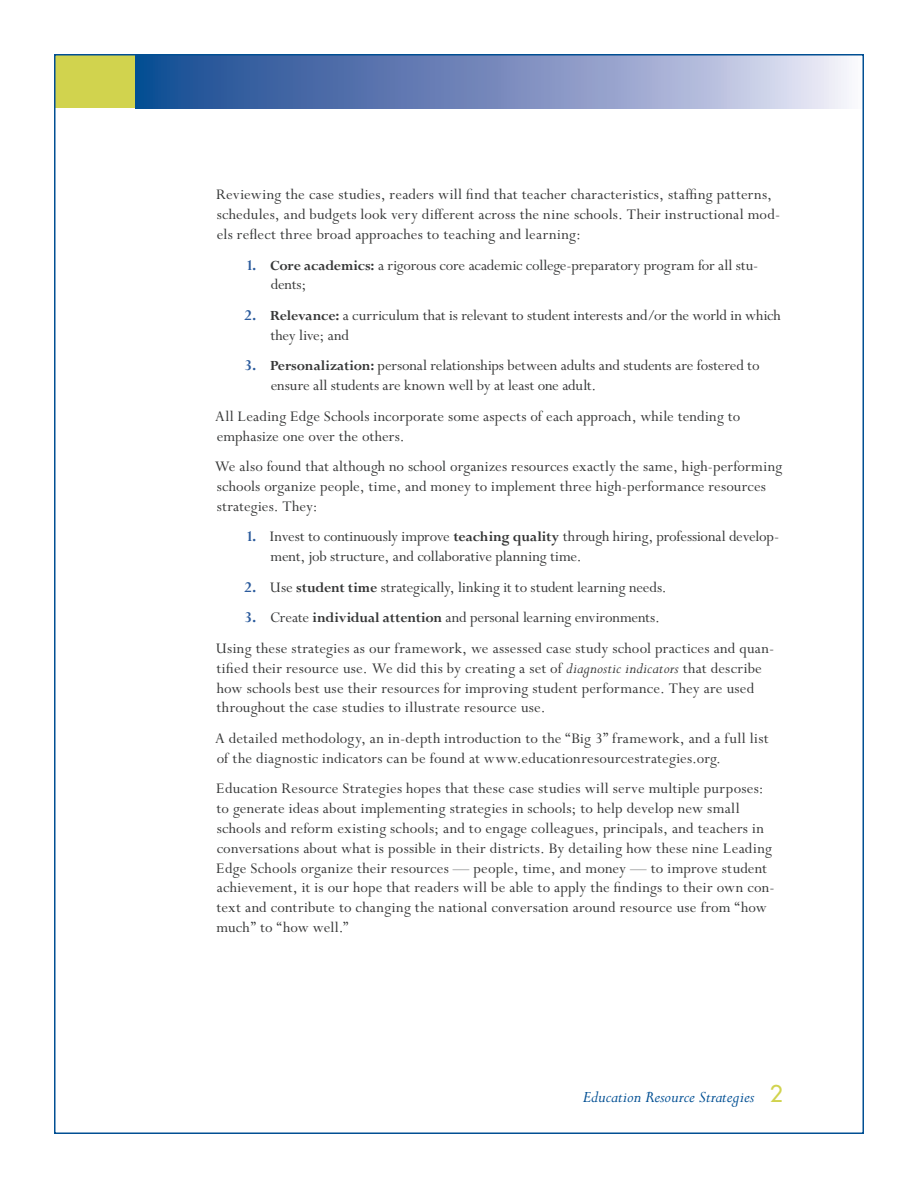
<style>
.page{position:relative;width:918px;height:1188px;background:#fff}
.page>*{position:absolute;margin:0;border:0;box-sizing:border-box;transform-origin:0 0}
.t1{font:italic 18px "Perpetua Std";color:#014f93}
.t2{font:16.5px/19.8px "Perpetua Std";letter-spacing:.01em;color:#363737}
.t3{font:16.5px/19.8px "Perpetua Std";letter-spacing:-.01em;color:#363737}
.t4{font:16.5px/19.8px "Perpetua Std";letter-spacing:-.015em;color:#363737}
.s1{font-weight:700;color:#2a5a9c}
.s2{font-weight:700;font-size:15.45px}
.s3{font-style:italic}
.s4{font-family:"Futura Std";font-weight:500;font-style:normal;font-size:22.5px;color:#d1d34e}
</style>
<div class="page">
<svg style="left:135px;top:57px;width:712px;height:51px;background:#7990bf"></svg>
<div style="left:54px;top:54px;width:81px;height:54px;background:#d1d34e"></div>
<p class="t2" style="left:216px;top:185px;width:565px">Reviewing the case studies, readers will find that teacher characteristics, staffing patterns, schedules, and budgets look very different across the nine schools. Their instructional mod&shy;els reflect three broad approaches to teaching and learning:</p>
<p class="t4" style="left:271px;top:256px;width:489px;text-indent:-24px"><span class="s1">1.</span> <span class="s2">Core academics:</span> a rigorous core academic college-preparatory program for all stu&shy;dents;</p>
<p class="t3" style="left:270px;top:306px;width:512px;text-indent:-26px"><span class="s1">2.</span> <span class="s2">Relevance:</span> a curriculum that is relevant to student interests and/or the world in which they live; and</p>
<p class="t3" style="left:271px;top:356px;width:490px;text-indent:-26px"><span class="s1">3.</span> <span class="s2">Personalization:</span> personal relationships between adults and students are fostered to ensure all students are known well by at least one adult.</p>
<p class="t2" style="left:215px;top:407px;width:527px">All Leading Edge Schools incorporate some aspects of each approach, while tending to emphasize one over the others.</p>
<p class="t2" style="left:215px;top:457px;width:569px">We also found that although no school organizes resources exactly the same, high-performing schools organize people, time, and money to implement three high-performance resources strategies. They:</p>
<p class="t3" style="left:271px;top:527px;width:510px;text-indent:-24px"><span class="s1">1.</span> Invest to continuously improve <span class="s2">teaching quality</span> through hiring, professional develop&shy;ment, job structure, and collaborative planning time.</p>
<p class="t2" style="left:244px;top:578px;width:424px"><span class="s1">2.</span> Use <span class="s2">student time</span> strategically, linking it to student learning needs.</p>
<p class="t2" style="left:216px;top:603px;width:560px;line-height:30.6px;text-indent:29px"><span class="s1">3.</span> Create <span class="s2">individual attention</span> and personal learning environments.<br>Using these strategies as our framework, we assessed case study school practices and quan-</p>
<p class="t2" style="left:216px;top:659px;width:547px">tified their resource use. We did this by creating a set of <span class="s3">diagnostic indicators</span> that describe how schools best use their resources for improving student performance. They are used throughout the case studies to illustrate resource use.</p>
<p class="t2" style="left:215px;top:729px;width:555px">A detailed methodology, an in-depth introduction to the “Big 3” framework, and a full list of the diagnostic indicators can be found at www.educationresourcestrategies.org.</p>
<p class="t2" style="left:216px;top:779px;width:560px">Education Resource Strategies hopes that these case studies will serve multiple purposes: to generate ideas about implementing strategies in schools; to help develop new small schools and reform existing schools; and to engage colleagues, principals, and teachers in conversations about what is possible in their districts. By detailing how these nine Leading Edge Schools organize their resources — people, time, and money — to improve student achievement, it is our hope that readers will be able to apply the findings to their own con&shy;text and contribute to changing the national conversation around resource use from “how much” to “how well.”</p>
<p class="t1" style="left:583px;top:1087px;width:202px">Education Resource Strategies <span class="s4">2</span></p>
</div>
